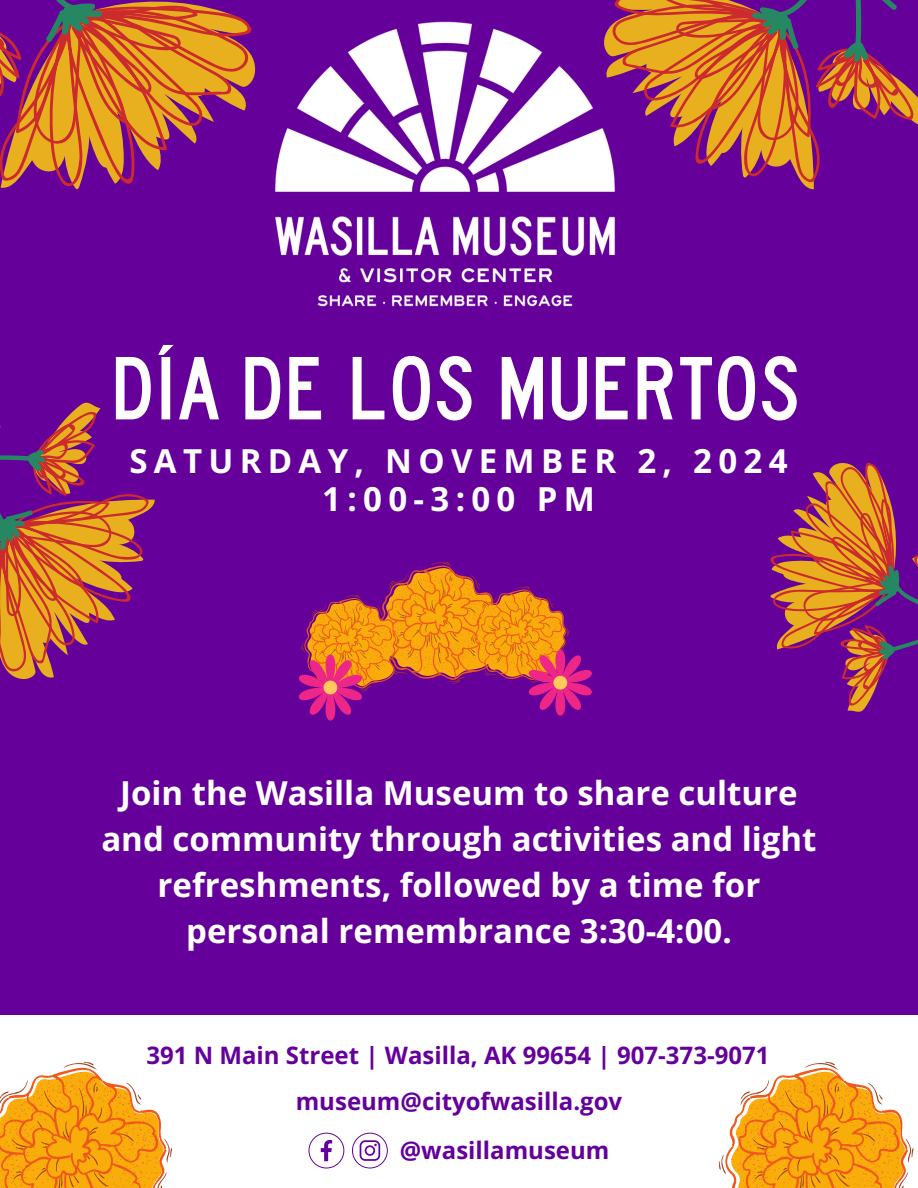
<style>
.page{position:relative;width:918px;height:1188px;background:#65009b}
.page>*{position:absolute;margin:0;border:0;box-sizing:border-box;transform-origin:0 0}
.t1{font:82.8px "traffic 02";color:#fff}
.t2{font:700 33px/46.2px "Open Sans";color:#fff;text-align:center}
.t3{font:700 33px/38.2px "Open Sans";letter-spacing:.19em;color:#fff;text-align:center}
.t4{font:700 24px "Open Sans";color:#65009b}
</style>
<div class="page">
<svg style="left:0;top:658px;width:54px;height:21px"></svg>
<svg style="left:0;top:402px;width:155px;height:256px"></svg>
<svg style="left:0;top:13px;width:256px;height:177px"></svg>
<svg style="left:0;top:0;width:227px;height:174px"></svg>
<svg style="left:770px;top:462px;width:148px;height:250px"></svg>
<svg style="left:614px;top:0;width:15px;height:74px"></svg>
<svg style="left:629px;top:0;width:289px;height:190px"></svg>
<svg style="left:298px;top:562px;width:294px;height:159px"></svg>
<div style="left:0;top:1015px;width:918px;height:173px;background:#fff"></div>
<svg style="left:0;top:1062px;width:172px;height:126px"></svg>
<svg style="left:719px;top:1062px;width:194px;height:126px"></svg>
<img style="left:275px;top:18px;width:345px;height:289px">
<svg style="left:309px;top:1133px;width:35px;height:35px"></svg>
<svg style="left:352px;top:1133px;width:36px;height:35px"></svg>
<p class="t1" style="left:112px;top:339px;width:690px">DÍA DE LOS MUERTOS</p>
<p class="t3" style="left:129px;top:441px;width:660px">SATURDAY, NOVEMBER 2, 2024<br>1:00-3:00 PM</p>
<p class="t2" style="left:101px;top:769px;width:717px">Join the Wasilla Museum to share culture and community through activities and light refreshments, followed by a time for personal remembrance 3:30-4:00.</p>
<h1 class="t4" style="left:146px;top:1038px;width:625px">391 N Main Street | Wasilla, AK 99654 | 907-373-9071</h1>
<h2 class="t4" style="left:296px;top:1084px;width:328px">museum@cityofwasilla.gov</h2>
<p class="t4" style="left:400px;top:1133px;width:211px">@wasillamuseum</p>
</div>
